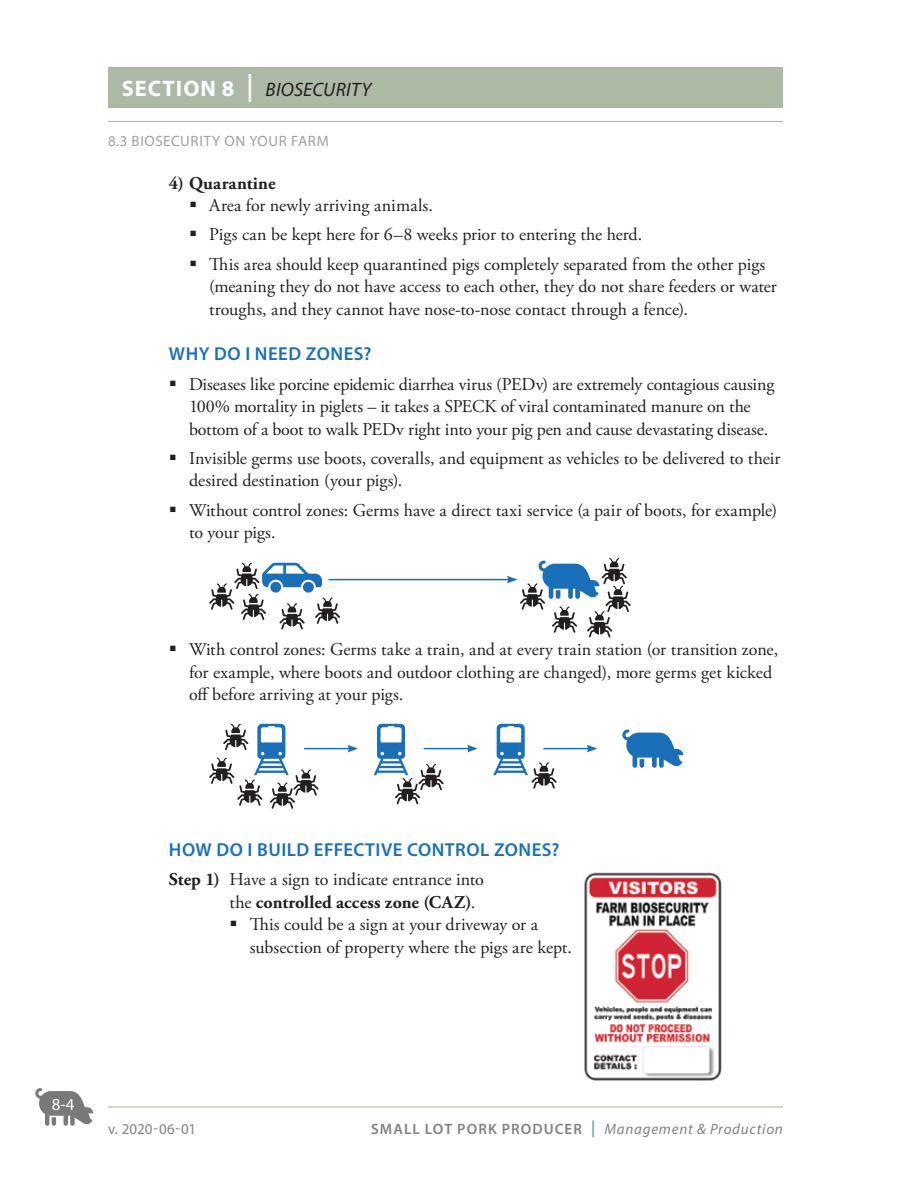
<style>
.page{position:relative;width:918px;height:1188px;background:#fff}
.page>*{position:absolute;margin:0;border:0;box-sizing:border-box;transform-origin:0 0}
.t1{font:italic 19.5px "Myriad Pro";letter-spacing:.015em;color:#231f20}
.t2{font:600 18.75px "Myriad Pro";letter-spacing:.025em;color:#1970b9}
.t3{font:18px/22.5px "Adobe Garamond Pro";letter-spacing:-.005em;color:#231f20}
.t4{font:700 18px "Adobe Garamond Pro";letter-spacing:.015em;color:#231f20}
.t5{font:16.8px "Myriad Pro";color:#fff}
.t6{font:italic 15px "Myriad Pro";letter-spacing:.05em;color:#808285}
.t7{font:15px "Myriad Pro";letter-spacing:.04em;color:#9ea0a2}
.t8{font:15px "Myriad Pro";letter-spacing:.01em;color:#808285}
.s1{font-weight:700;font-style:normal;font-size:22.5px;color:#fff}
.s2{font-weight:700;font-style:normal;font-size:28.2px;color:#fff}
.s3{font-weight:700}
.s4{font-weight:600;font-style:normal}
.s5{font-weight:700;font-style:normal;font-size:16.8px;color:#7d9eb5}
</style>
<div class="page">
<hr style="left:108px;top:1106px;width:675px;height:2px;background:#acb9a5">
<svg style="left:35px;top:1088px;width:58px;height:38px"></svg>
<hr style="left:108px;top:121px;width:675px;height:1px;background:#acb9a5">
<div style="left:108px;top:68px;width:675px;height:40px;background:#acb9a5"></div>
<svg style="left:209px;top:563px;width:131px;height:66px"></svg>
<hr style="left:328px;top:579px;width:181px;height:1px;background:#1970b9">
<svg style="left:507px;top:558px;width:124px;height:79px"></svg>
<svg style="left:622px;top:729px;width:61px;height:39px"></svg>
<svg style="left:209px;top:724px;width:110px;height:85px"></svg>
<svg style="left:374px;top:724px;width:70px;height:80px"></svg>
<svg style="left:493px;top:724px;width:64px;height:65px"></svg>
<hr style="left:304px;top:748px;width:46px;height:1px;background:#1970b9">
<svg style="left:348px;top:745px;width:10px;height:7px"></svg>
<hr style="left:424px;top:748px;width:46px;height:1px;background:#1970b9">
<svg style="left:467px;top:745px;width:11px;height:7px"></svg>
<hr style="left:543px;top:748px;width:46px;height:1px;background:#1970b9">
<svg style="left:587px;top:745px;width:10px;height:7px"></svg>
<img style="left:584px;top:872px;width:138px;height:209px">
<p class="t1" style="left:122px;top:78px;width:251px"><span class="s1">SECTION 8</span> <span class="s2">|</span> BIOSECURITY</p>
<p class="t7" style="left:108px;top:132px;width:222px">8.3 BIOSECURITY ON YOUR FARM</p>
<p class="t4" style="left:169px;top:172px;width:108px">4) Quarantine</p>
<p class="t3" style="left:189px;top:195px;width:245px">▪ Area for newly arriving animals.</p>
<p class="t3" style="left:189px;top:224px;width:455px">▪ Pigs can be kept here for 6–8 weeks prior to entering the herd.</p>
<p class="t3" style="left:209px;top:253px;width:569px;text-indent:-20px">▪ This area should keep quarantined pigs completely separated from the other pigs (meaning they do not have access to each other, they do not share feeders or water troughs, and they cannot have nose-to-nose contact through a fence).</p>
<p class="t2" style="left:169px;top:342px;width:204px">WHY DO I NEED ZONES?</p>
<p class="t3" style="left:189px;top:373px;width:587px;text-indent:-20px">▪ Diseases like porcine epidemic diarrhea virus (PEDv) are extremely contagious causing<br>100% mortality in piglets – it takes a SPECK of viral contaminated manure on the bottom of a boot to walk PEDv right into your pig pen and cause devastating disease.</p>
<p class="t3" style="left:189px;top:447px;width:593px;text-indent:-20px">▪ Invisible germs use boots, coveralls, and equipment as vehicles to be delivered to their desired destination (your pigs).</p>
<p class="t3" style="left:189px;top:499px;width:590px;text-indent:-20px">▪ Without control zones: Germs have a direct taxi service (a pair of boots, for example) to your pigs.</p>
<p class="t3" style="left:189px;top:639px;width:591px;text-indent:-20px">▪ With control zones: Germs take a train, and at every train station (or transition zone, for example, where boots and outdoor clothing are changed), more germs get kicked off before arriving at your pigs.</p>
<p class="t2" style="left:169px;top:838px;width:392px">HOW DO I BUILD EFFECTIVE CONTROL ZONES?</p>
<p class="t3" style="left:230px;top:869px;width:256px;text-indent:-61px"><span class="s3">Step 1)</span> Have a sign to indicate entrance into the <span class="s3">controlled access zone (CAZ)</span>.</p>
<p class="t3" style="left:250px;top:914px;width:324px;text-indent:-20px">▪ This could be a sign at your driveway or a subsection of property where the pigs are kept.</p>
<p class="t5" style="left:52px;top:1094px;width:24px">8-4</p>
<p class="t8" style="left:108px;top:1120px;width:90px">v. 2020-06-01</p>
<p class="t6" style="left:371px;top:1120px;width:413px"><span class="s4">SMALL LOT PORK PRODUCER</span> <span class="s5">|</span> Management &amp; Production</p>
</div>
